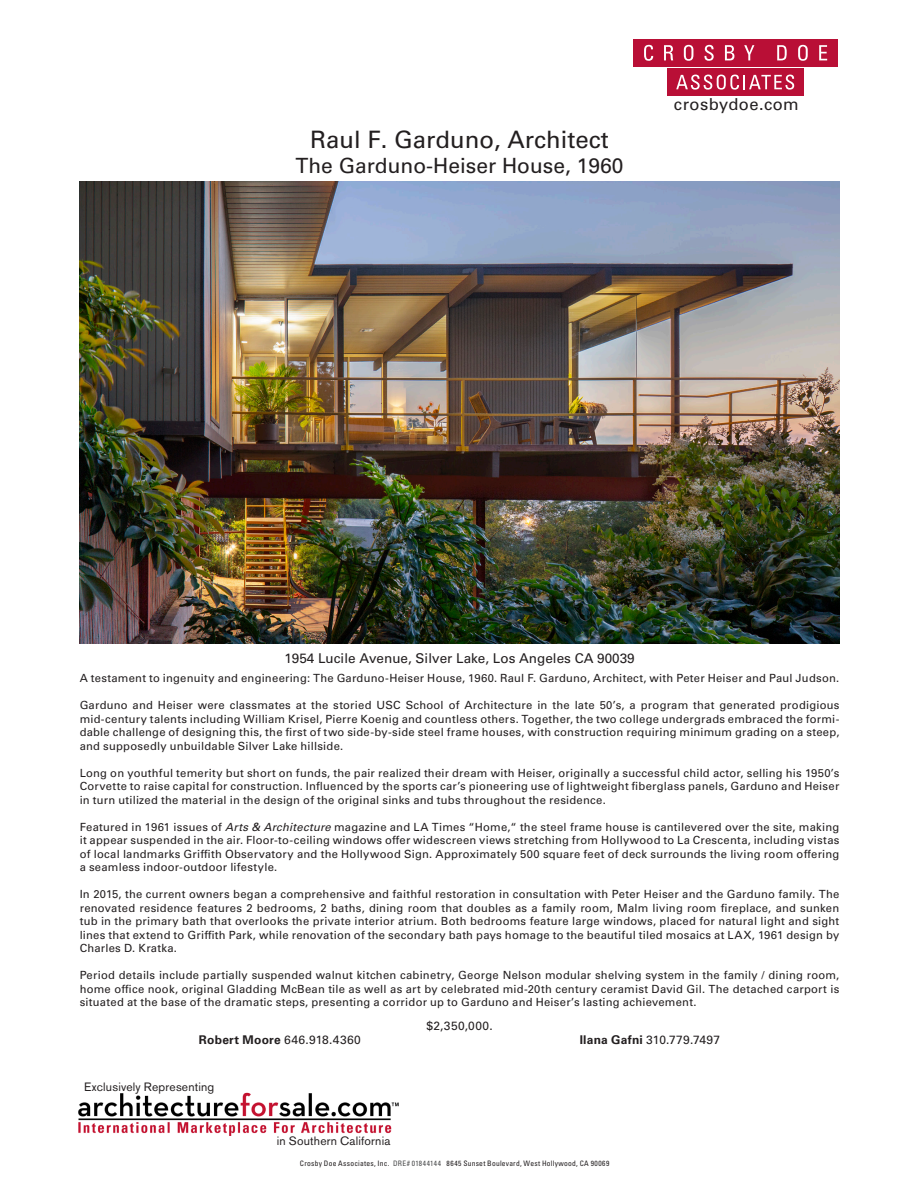
<style>
.page{position:relative;width:918px;height:1188px;background:#fff}
.page>*{position:absolute;margin:0;border:0;box-sizing:border-box;transform-origin:0 0}
.t1{font:24px "Univers LT Pro 55 Roman";color:#231f20}
.t2{font:21px "Univers LT Pro 55 Roman";color:#231f20}
.t3{font:16.5px "Univers LT Std";letter-spacing:.025em;color:#231f20}
.t4{font:13.5px "Univers LT Pro 55 Roman";color:#231f20}
.t5{font:12px "Univers LT Pro 55 Roman";letter-spacing:.03em;color:#231f20}
.t6{font:12px "Akzidenz Grotesk BE";letter-spacing:.015em;color:#231f20}
.t7{font:11.25px/13.5px "Univers LT Pro 55 Roman";letter-spacing:.02em;color:#231f20;text-align:justify}
.t8{font:condensed 7.5px "Univers LT Pro";letter-spacing:.03em;color:#231f20}
.s1{font-family:"Univers LT Pro 55";font-style:italic}
.s2{font-family:"Univers LT Pro 65";font-weight:700}
.s3{color:#4b4c4d}
</style>
<div class="page">
<img style="left:80px;top:181px;width:759px;height:463px">
<div style="left:633px;top:39px;width:205px;height:28px;background:#b90f36"></div>
<div style="left:667px;top:68px;width:137px;height:28px;background:#b90f36"></div>
<svg style="left:644px;top:45px;width:9px;height:16px"></svg>
<svg style="left:664px;top:45px;width:9px;height:15px"></svg>
<svg style="left:684px;top:45px;width:9px;height:16px"></svg>
<svg style="left:704px;top:45px;width:10px;height:16px"></svg>
<svg style="left:725px;top:45px;width:9px;height:15px"></svg>
<svg style="left:744px;top:45px;width:10px;height:15px"></svg>
<svg style="left:777px;top:45px;width:10px;height:15px"></svg>
<svg style="left:798px;top:45px;width:10px;height:16px"></svg>
<svg style="left:819px;top:45px;width:8px;height:15px"></svg>
<svg style="left:676px;top:75px;width:118px;height:15px"></svg>
<img style="left:78px;top:1092px;width:321px;height:44px">
<p class="t1" style="left:310px;top:123px;width:300px">Raul F. Garduno, Architect</p>
<p class="t2" style="left:296px;top:151px;width:329px">The Garduno-Heiser House, 1960</p>
<p class="t3" style="left:674px;top:94px;width:126px">crosbydoe.com</p>
<p class="t4" style="left:284px;top:649px;width:352px">1954 Lucile Avenue, Silver Lake, Los Angeles CA 90039</p>
<p class="t7" style="left:80px;top:671px;width:761px">A testament to ingenuity and engineering: The Garduno-Heiser House, 1960. Raul F. Garduno, Architect, with Peter Heiser and Paul Judson.</p>
<p class="t7" style="left:80px;top:698px;width:761px">Garduno and Heiser were classmates at the storied USC School of Architecture in the late 50’s, a program that generated prodigious mid-century talents including William Krisel, Pierre Koenig and countless others. Together, the two college undergrads embraced the formi&shy;dable challenge of designing this, the first of two side-by-side steel frame houses, with construction requiring minimum grading on a steep, and supposedly unbuildable Silver Lake hillside.</p>
<p class="t7" style="left:80px;top:766px;width:761px">Long on youthful temerity but short on funds, the pair realized their dream with Heiser, originally a successful child actor, selling his 1950’s Corvette to raise capital for construction. Influenced by the sports car’s pioneering use of lightweight fiberglass panels, Garduno and Heiser in turn utilized the material in the design of the original sinks and tubs throughout the residence.</p>
<p class="t7" style="left:80px;top:820px;width:761px">Featured in 1961 issues of <span class="s1">Arts &amp; Architecture</span> magazine and LA Times “Home,“ the steel frame house is cantilevered over the site, making it appear suspended in the air. Floor-to-ceiling windows offer widescreen views stretching from Hollywood to La Crescenta, including vistas of local landmarks Griffith Observatory and the Hollywood Sign. Approximately 500 square feet of deck surrounds the living room offering a seamless indoor-outdoor lifestyle.</p>
<p class="t7" style="left:80px;top:887px;width:761px">In 2015, the current owners began a comprehensive and faithful restoration in consultation with Peter Heiser and the Garduno family. The renovated residence features 2 bedrooms, 2 baths, dining room that doubles as a family room, Malm living room fireplace, and sunken tub in the primary bath that overlooks the private interior atrium. Both bedrooms feature large windows, placed for natural light and sight lines that extend to Griffith Park, while renovation of the secondary bath pays homage to the beautiful tiled mosaics at LAX, 1961 design by Charles D. Kratka.</p>
<p class="t7" style="left:80px;top:968px;width:761px">Period details include partially suspended walnut kitchen cabinetry, George Nelson modular shelving system in the family / dining room, home office nook, original Gladding McBean tile as well as art by celebrated mid-20th century ceramist David Gil. The detached carport is situated at the base of the dramatic steps, presenting a corridor up to Garduno and Heiser’s lasting achievement.</p>
<p class="t5" style="left:426px;top:1017px;width:68px">$2,350,000.</p>
<p class="t5" style="left:199px;top:1032px;width:164px"><span class="s2">Robert Moore</span> 646.918.4360</p>
<p class="t5" style="left:580px;top:1032px;width:142px"><span class="s2">Ilana Gafni</span> 310.779.7497</p>
<p class="t6" style="left:84px;top:1079px;width:132px">Exclusively Representing</p>
<p class="t6" style="left:277px;top:1134px;width:115px">in Southern California</p>
<p class="t8" style="left:300px;top:1159px;width:311px">Crosby Doe Associates, Inc. <span class="s3">DRE# 01844144</span> 8645 Sunset Boulevard, West Hollywood, CA 90069</p>
</div>
